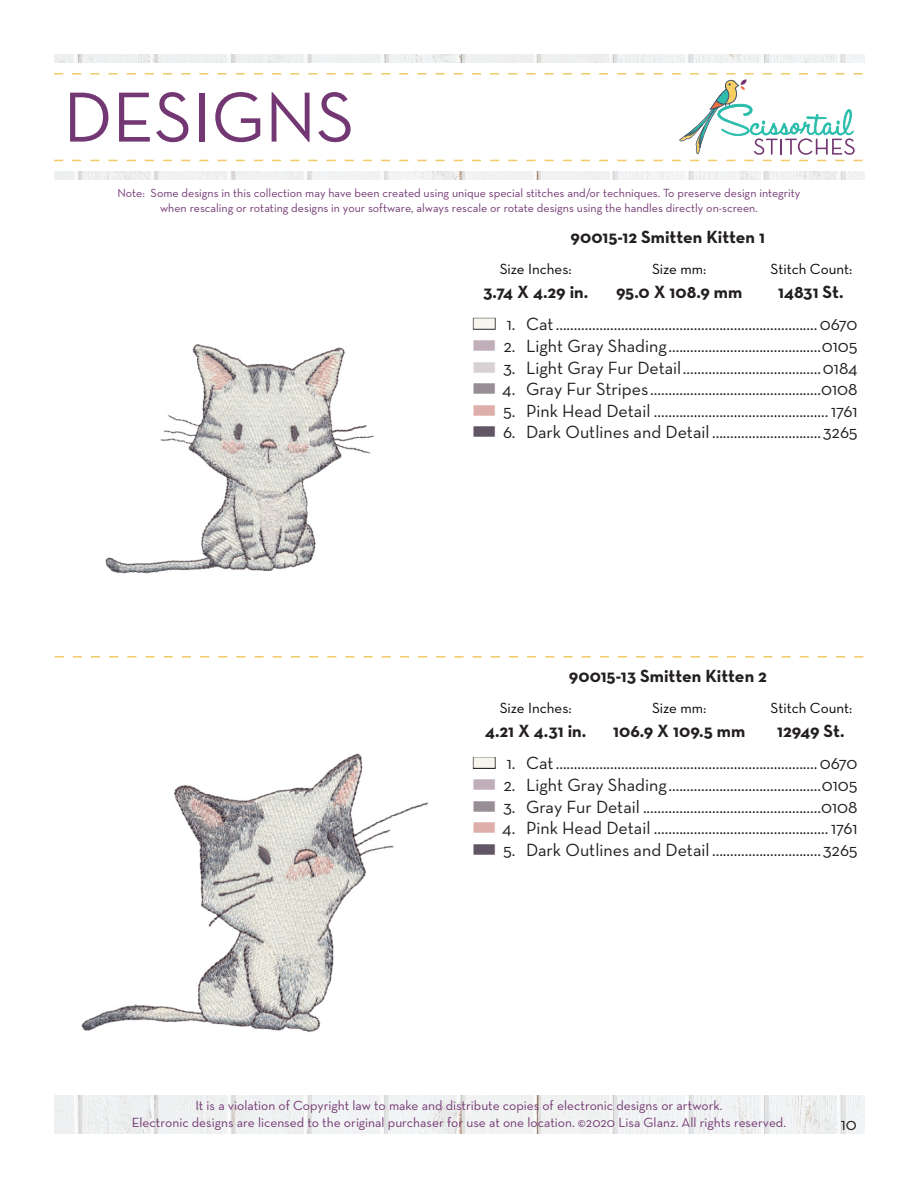
<style>
.page{position:relative;width:918px;height:1188px;background:#fff}
.page>*{position:absolute;margin:0;border:0;box-sizing:border-box;transform-origin:0 0}
.t1{font:72px "Neutra Text";color:#733873}
.t2{font:18px "Neutra Text";color:#231f20}
.t3{font:700 18px "Neutra Text";color:#231f20}
.t4{font:15px "Neutra Text";color:#040503}
.t5{font:13.5px "Neutra Text";color:#733873}
.t6{font:12px "Neutra Text";color:#733873}
.s1{color:#c0afb9}
.s2{color:#d7d1d5}
.s3{color:#978f95}
.s4{color:#deaeab}
.s5{color:#625565}
</style>
<div class="page">
<img style="left:54px;top:1096px;width:810px;height:38px">
<img style="left:54px;top:54px;width:810px;height:126px">
<div style="left:29px;top:63px;width:863px;height:108px;background:#fff"></div>
<svg style="left:54px;top:73px;width:809px;height:88px"></svg>
<svg style="left:55px;top:656px;width:808px;height:2px"></svg>
<img style="left:105px;top:344px;width:269px;height:230px">
<img style="left:81px;top:753px;width:348px;height:279px">
<p class="t1" style="left:63px;top:73px;width:293px">DESIGNS</p>
<p class="t6" style="left:117px;top:186px;width:685px">Note: Some designs in this collection may have been created using unique special stitches and/or techniques. To preserve design integrity</p>
<p class="t6" style="left:160px;top:200px;width:599px">when rescaling or rotating designs in your software, always rescale or rotate designs using the handles directly on-screen.</p>
<p class="t3" style="left:571px;top:225px;width:196px">90015-12 Smitten Kitten 1</p>
<p class="t4" style="left:500px;top:260px;width:73px">Size Inches:</p>
<p class="t4" style="left:652px;top:260px;width:56px">Size mm:</p>
<p class="t4" style="left:770px;top:260px;width:83px">Stitch Count:</p>
<p class="t3" style="left:483px;top:280px;width:107px">3.74 X 4.29 in.</p>
<p class="t3" style="left:616px;top:280px;width:128px">95.0 X 108.9 mm</p>
<p class="t3" style="left:778px;top:280px;width:67px">14831 St.</p>
<p class="t2" style="left:472px;top:313px;width:387px">■ 1. Cat........................................................................0670</p>
<p class="t2" style="left:472px;top:335px;width:387px"><span class="s1">■</span> 2. Light Gray Shading..........................................0105</p>
<p class="t2" style="left:472px;top:356px;width:387px"><span class="s2">■</span> 3. Light Gray Fur Detail......................................0184</p>
<p class="t2" style="left:472px;top:378px;width:387px"><span class="s3">■</span> 4. Gray Fur Stripes...............................................0108</p>
<p class="t2" style="left:472px;top:400px;width:387px"><span class="s4">■</span> 5. Pink Head Detail ................................................ 1761</p>
<p class="t2" style="left:472px;top:421px;width:387px"><span class="s5">■</span> 6. Dark Outlines and Detail ..............................3265</p>
<p class="t3" style="left:569px;top:665px;width:199px">90015-13 Smitten Kitten 2</p>
<p class="t4" style="left:500px;top:699px;width:73px">Size Inches:</p>
<p class="t4" style="left:652px;top:699px;width:56px">Size mm:</p>
<p class="t4" style="left:770px;top:699px;width:83px">Stitch Count:</p>
<p class="t3" style="left:485px;top:719px;width:103px">4.21 X 4.31 in.</p>
<p class="t3" style="left:613px;top:719px;width:134px">106.9 X 109.5 mm</p>
<p class="t3" style="left:777px;top:719px;width:69px">12949 St.</p>
<p class="t2" style="left:472px;top:752px;width:387px">■ 1. Cat........................................................................0670</p>
<p class="t2" style="left:472px;top:774px;width:387px"><span class="s1">■</span> 2. Light Gray Shading..........................................0105</p>
<p class="t2" style="left:472px;top:796px;width:387px"><span class="s3">■</span> 3. Gray Fur Detail .................................................0108</p>
<p class="t2" style="left:472px;top:817px;width:387px"><span class="s4">■</span> 4. Pink Head Detail ................................................ 1761</p>
<p class="t2" style="left:472px;top:839px;width:387px"><span class="s5">■</span> 5. Dark Outlines and Detail ..............................3265</p>
<p class="t5" style="left:195px;top:1098px;width:529px">It is a violation of Copyright law to make and distribute copies of electronic designs or artwork.</p>
<p class="t5" style="left:132px;top:1114px;width:656px">Electronic designs are licensed to the original purchaser for use at one location. ©2020 Lisa Glanz. All rights reserved.</p>
<p class="t2" style="left:841px;top:1113px;width:18px">10</p>
</div>
